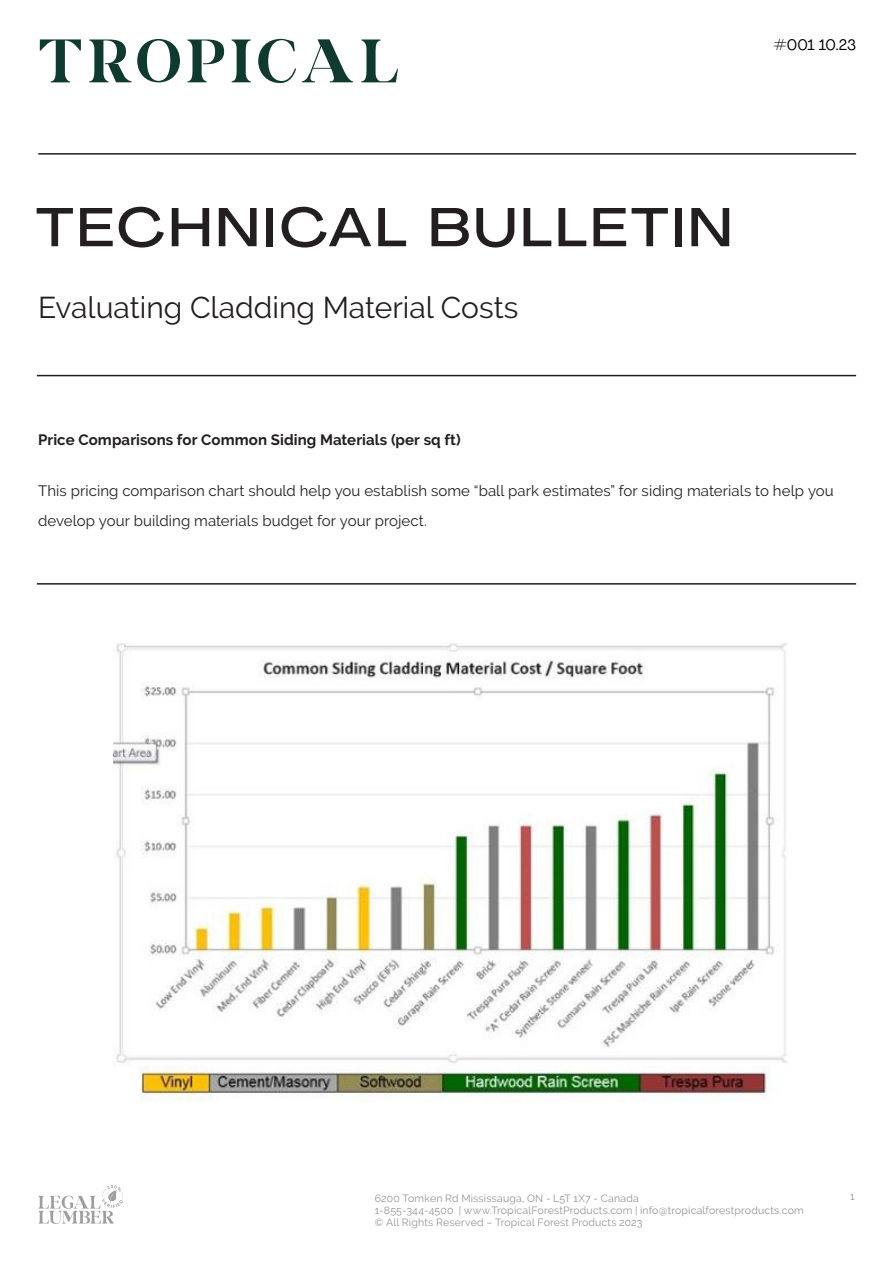
<style>
.page{position:relative;width:893px;height:1263px;background:#fff}
.page>*{position:absolute;margin:0;border:0;box-sizing:border-box;transform-origin:0 0}
.t1{font:500 expanded 54px "Agrandir";letter-spacing:.07em;color:#231f20}
.SUB{font:30px "Raleway";color:#231f20}
.Texto_corrido_esq{font:15px/30px "Raleway";letter-spacing:.005em;color:#231f20}
.Texto_corrido_esq-2{font:700 15px "Raleway";letter-spacing:.005em;color:#231f20}
.t2{font:15px "Agrandir";letter-spacing:-.02em;color:#000}
.t3{font:10.5px/12px "Raleway";letter-spacing:.02em;color:#939598}
</style>
<div class="page">
<hr style="left:38px;top:153px;width:818px;height:2px;background:#231f20">
<svg style="left:38px;top:1185px;width:85px;height:39px"></svg>
<svg style="left:40px;top:39px;width:41px;height:43px"></svg>
<svg style="left:89px;top:39px;width:91px;height:43px"></svg>
<svg style="left:187px;top:39px;width:37px;height:43px"></svg>
<svg style="left:232px;top:39px;width:19px;height:43px"></svg>
<svg style="left:258px;top:39px;width:38px;height:45px"></svg>
<svg style="left:302px;top:39px;width:51px;height:43px"></svg>
<svg style="left:361px;top:40px;width:37px;height:42px"></svg>
<hr style="left:37px;top:375px;width:819px;height:1px;background:#231f20">
<hr style="left:37px;top:583px;width:819px;height:2px;background:#231f20">
<img style="left:113px;top:643px;width:674px;height:459px">
<h3 class="t2" style="left:773px;top:35px;width:84px">#001 10.23</h3>
<h1 class="t1" style="left:36px;top:194px;width:697px">TECHNICAL BULLETIN</h1>
<p class="SUB" style="left:38px;top:290px;width:482px">Evaluating Cladding Material Costs</p>
<p class="Texto_corrido_esq-2" style="left:38px;top:431px;width:424px">Price Comparisons for Common Siding Materials (per sq ft)</p>
<p class="Texto_corrido_esq" style="left:38px;top:476px;width:797px">This pricing comparison chart should help you establish some “ball park estimates” for siding materials to help you develop your building materials budget for your project.</p>
<p class="t3" style="left:375px;top:1192px;width:265px">6200 Tomken Rd Mississauga, ON - L5T 1X7 - Canada</p>
<p class="t3" style="left:850px;top:1190px;width:6px">1</p>
<p class="t3" style="left:375px;top:1204px;width:431px">1-855-344-4500 | www.TropicalForestProducts.com | info@tropicalforestproducts.com © All Rights Reserved – Tropical Forest Products 2023</p>
</div>
